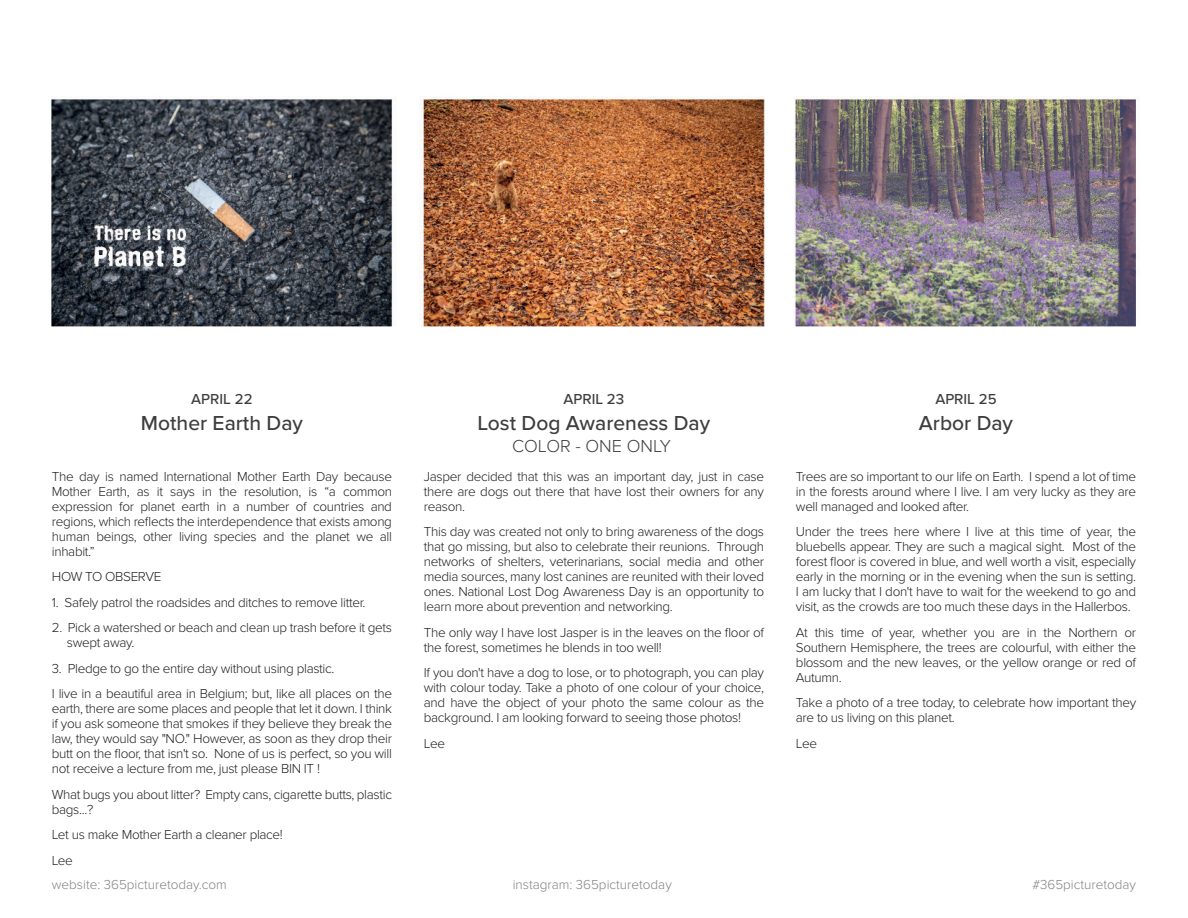
<style>
.page{position:relative;width:1188px;height:918px;background:#fff}
.page>*{position:absolute;margin:0;border:0;box-sizing:border-box;transform-origin:0 0}
.t1{font:500 21px "Proxima Nova";color:#3e3e3f}
.t2{font:300 18px "Proxima Nova";color:#3e3e3f}
.t3{font:500 15px "Proxima Nova";color:#3e3e3f}
.t4{font:300 13.5px/15px "Proxima Nova";letter-spacing:-.025em;color:#231f20;text-align:justify}
.t5{font:300 13.5px "Proxima Nova";color:#808285}
</style>
<div class="page">
<img style="left:51px;top:96px;width:1086px;height:231px">
<p class="t3" style="left:191px;top:390px;width:63px">APRIL 22</p>
<p class="t3" style="left:935px;top:390px;width:63px">APRIL 25</p>
<h1 class="t1" style="left:478px;top:411px;width:234px">Lost Dog Awareness Day</h1>
<h2 class="t2" style="left:512px;top:435px;width:160px">COLOR - ONE ONLY</h2>
<p class="t4" style="left:424px;top:469px;width:342px">Jasper decided that this was an important day, just in case there are dogs out there that have lost their owners for any reason.</p>
<p class="t4" style="left:424px;top:525px;width:342px">This day was created not only to bring awareness of the dogs that go missing, but also to celebrate their reunions. Through networks of shelters, veterinarians, social media and other media sources, many lost canines are reunited with their loved ones. National Lost Dog Awareness Day is an opportunity to learn more about prevention and networking.</p>
<p class="t4" style="left:424px;top:625px;width:342px">The only way I have lost Jasper is in the leaves on the floor of the forest, sometimes he blends in too well!</p>
<p class="t4" style="left:424px;top:666px;width:342px">If you don't have a dog to lose, or to photograph, you can play with colour today. Take a photo of one colour of your choice, and have the object of your photo the same colour as the background. I am looking forward to seeing those photos!</p>
<p class="t4" style="left:424px;top:736px;width:23px">Lee</p>
<p class="t3" style="left:563px;top:390px;width:62px">APRIL 23</p>
<h1 class="t1" style="left:141px;top:411px;width:164px">Mother Earth Day</h1>
<h1 class="t1" style="left:919px;top:411px;width:96px">Arbor Day</h1>
<p class="t4" style="left:796px;top:469px;width:342px">Trees are so important to our life on Earth. I spend a lot of time in the forests around where I live. I am very lucky as they are well managed and looked after.</p>
<p class="t4" style="left:796px;top:525px;width:342px">Under the trees here where I live at this time of year, the bluebells appear. They are such a magical sight. Most of the forest floor is covered in blue, and well worth a visit, especially early in the morning or in the evening when the sun is setting.<br>I am lucky that I don't have to wait for the weekend to go and visit, as the crowds are too much these days in the Hallerbos.</p>
<p class="t4" style="left:796px;top:625px;width:342px">At this time of year, whether you are in the Northern or Southern Hemisphere, the trees are colourful, with either the blossom and the new leaves, or the yellow orange or red of Autumn.</p>
<p class="t4" style="left:796px;top:696px;width:342px">Take a photo of a tree today, to celebrate how important they are to us living on this planet.</p>
<p class="t4" style="left:796px;top:736px;width:23px">Lee</p>
<p class="t4" style="left:52px;top:469px;width:342px">The day is named International Mother Earth Day because Mother Earth, as it says in the resolution, is “a common expression for planet earth in a number of countries and regions, which reflects the interdependence that exists among human beings, other living species and the planet we all inhabit.”</p>
<p class="t4" style="left:52px;top:570px;width:111px">HOW TO OBSERVE</p>
<p class="t4" style="left:52px;top:595px;width:315px">1. Safely patrol the roadsides and ditches to remove litter.</p>
<p class="t4" style="left:67px;top:621px;width:327px;text-indent:-15px">2. Pick a watershed or beach and clean up trash before it gets swept away.</p>
<p class="t4" style="left:52px;top:656px;width:342px;line-height:25.5px">3. Pledge to go the entire day without using plastic.<br>I live in a beautiful area in Belgium; but, like all places on the</p>
<p class="t4" style="left:52px;top:702px;width:342px">earth, there are some places and people that let it down. I think if you ask someone that smokes if they believe they break the law, they would say "NO." However, as soon as they drop their butt on the floor, that isn't so. None of us is perfect, so you will not receive a lecture from me, just please BIN IT !</p>
<p class="t4" style="left:52px;top:787px;width:342px">What bugs you about litter? Empty cans, cigarette butts, plastic bags...?</p>
<p class="t4" style="left:52px;top:823px;width:233px;line-height:25.5px">Let us make Mother Earth a cleaner place!<br>Lee</p>
<p class="t5" style="left:52px;top:877px;width:176px">website: 365picturetoday.com</p>
<p class="t5" style="left:513px;top:877px;width:161px">instagram: 365picturetoday</p>
<p class="t5" style="left:1032px;top:877px;width:105px">#365picturetoday</p>
</div>
